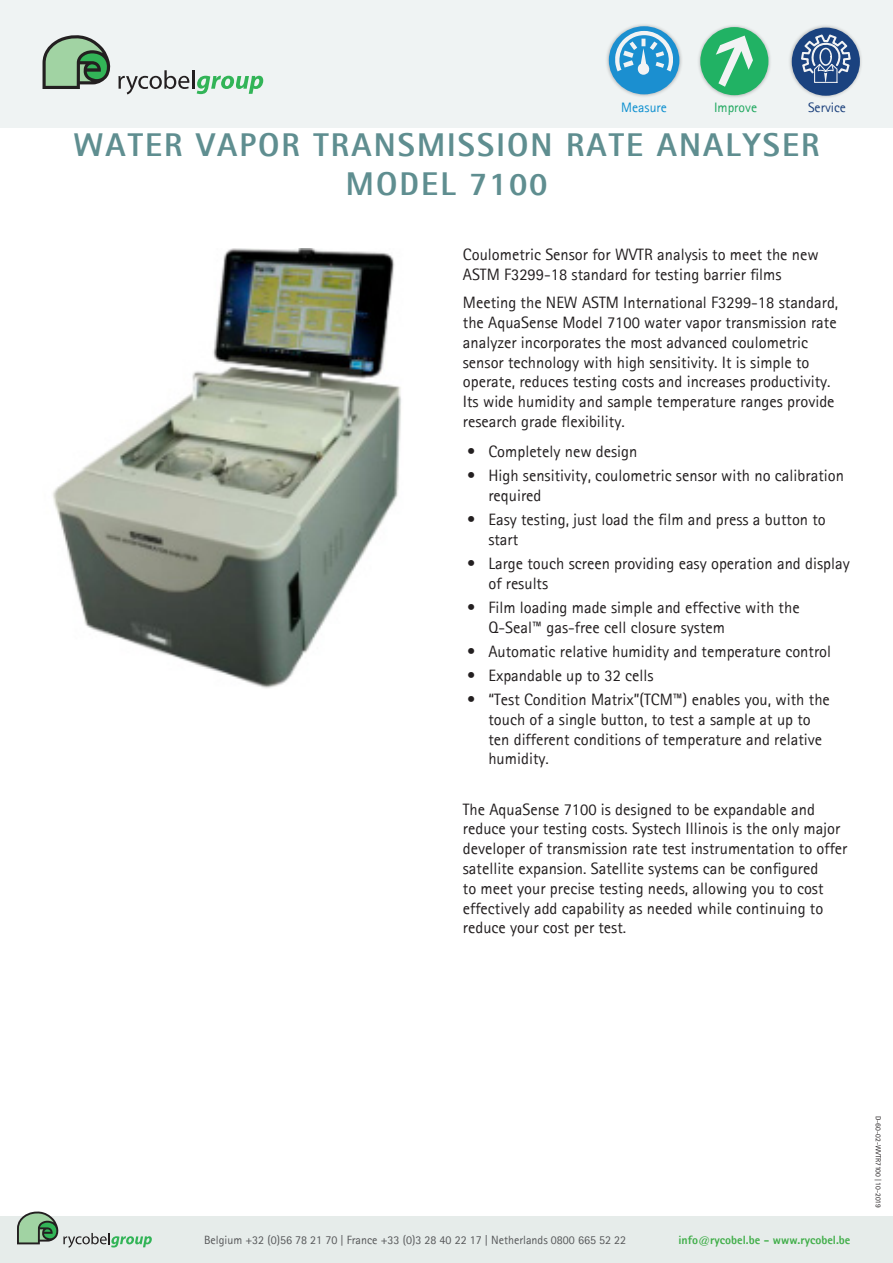
<style>
.page{position:relative;width:893px;height:1263px;background:#fff}
.page>*{position:absolute;margin:0;border:0;box-sizing:border-box;transform-origin:0 0}
.t1{font:800 33px/39.6px "Rotis Sans Serif";letter-spacing:.065em;color:#5f8e90;text-align:center}
.t2{font:16.5px/19.8px "Rotis Sans Serif";color:#231f20}
.t3{font:13.65px "Rotis Sans Serif";color:#0e90d0}
.t4{font:13.65px "Rotis Sans Serif";color:#1fa85f}
.t5{font:13.65px "Rotis Sans Serif";color:#1b407c}
.t6{font:12px "Rotis Sans Serif";color:#57585a}
.t7{font:800 12px "Rotis Sans Serif";color:#40ae49}
.Productnummer{font:7.5px "Rotis Sans Serif";color:#231f20}
</style>
<div class="page">
<div style="left:0;top:1216px;width:893px;height:47px;background:#e6ecea"></div>
<svg style="left:17px;top:1211px;width:135px;height:37px"></svg>
<div style="left:0;top:0;width:893px;height:128px;background:#eff3f3"></div>
<svg style="left:43px;top:35px;width:68px;height:54px"></svg>
<svg style="left:118px;top:70px;width:145px;height:24px"></svg>
<div style="left:697px;top:24px;width:75px;height:74px;background:#231f20;opacity:.3"></div>
<div style="left:700px;top:27px;width:68px;height:68px;background:#21b264;border-radius:50%"></div>
<svg style="left:716px;top:36px;width:37px;height:51px"></svg>
<div style="left:788px;top:24px;width:75px;height:75px;background:#231f20;opacity:.3"></div>
<div style="left:792px;top:28px;width:68px;height:68px;background:#1a427f;border-radius:50%"></div>
<svg style="left:801px;top:35px;width:57px;height:48px"></svg>
<div style="left:606px;top:23px;width:77px;height:75px;background:#231f20;opacity:.3"></div>
<div style="left:609px;top:26px;width:70px;height:68px;background:#1b8fd0;border-radius:50%"></div>
<svg style="left:615px;top:31px;width:58px;height:44px"></svg>
<img style="left:53px;top:249px;width:348px;height:440px">
<p class="t3" style="left:621px;top:99px;width:47px">Measure</p>
<p class="t4" style="left:714px;top:99px;width:45px">Improve</p>
<p class="t5" style="left:808px;top:99px;width:40px">Service</p>
<h1 class="t1" style="left:73px;top:124px;width:748px">WATER VAPOR TRANSMISSION RATE ANALYSER<br>MODEL 7100</h1>
<p class="t2" style="left:463px;top:244px;width:357px">Coulometric Sensor for WVTR analysis to meet the new<br>ASTM F3299-18 standard for testing barrier films</p>
<p class="t2" style="left:463px;top:293px;width:377px">Meeting the NEW ASTM International F3299-18 standard, the AquaSense Model 7100 water vapor transmission rate analyzer incorporates the most advanced coulometric sensor technology with high sensitivity. It is simple to operate, reduces testing costs and increases productivity.<br>Its wide humidity and sample temperature ranges provide research grade flexibility.</p>
<p class="t2" style="left:467px;top:442px;width:172px">• Completely new design</p>
<p class="t2" style="left:488px;top:466px;width:357px;text-indent:-21px">• High sensitivity, coulometric sensor with no calibration required</p>
<p class="t2" style="left:488px;top:510px;width:339px;text-indent:-21px">• Easy testing, just load the film and press a button to start</p>
<p class="t2" style="left:488px;top:554px;width:363px;text-indent:-21px">• Large touch screen providing easy operation and display of results</p>
<p class="t2" style="left:488px;top:597px;width:313px;text-indent:-21px">• Film loading made simple and effective with the<br>Q-Seal™ gas-free cell closure system</p>
<p class="t2" style="left:467px;top:641px;width:366px">• Automatic relative humidity and temperature control</p>
<p class="t2" style="left:467px;top:665px;width:188px">• Expandable up to 32 cells</p>
<p class="t2" style="left:488px;top:689px;width:343px;text-indent:-21px">• “Test Condition Matrix”(TCM™) enables you, with the touch of a single button, to test a sample at up to ten different conditions of temperature and relative humidity.</p>
<p class="t2" style="left:463px;top:799px;width:386px">The AquaSense 7100 is designed to be expandable and reduce your testing costs. Systech Illinois is the only major developer of transmission rate test instrumentation to offer satellite expansion. Satellite systems can be configured<br>to meet your precise testing needs, allowing you to cost effectively add capability as needed while continuing to reduce your cost per test.</p>
<p class="t6" style="left:204px;top:1232px;width:424px">Belgium +32 (0)56 78 21 70 | France +33 (0)3 28 40 22 17 | Netherlands 0800 665 52 22</p>
<p class="t7" style="left:678px;top:1232px;width:173px">info@rycobel.be - www.rycobel.be</p>
<p class="Productnummer" style="left:883px;top:1116px;width:93px;rotate:90deg">D-60-02-WVTR7100 | 10-2019</p>
</div>
